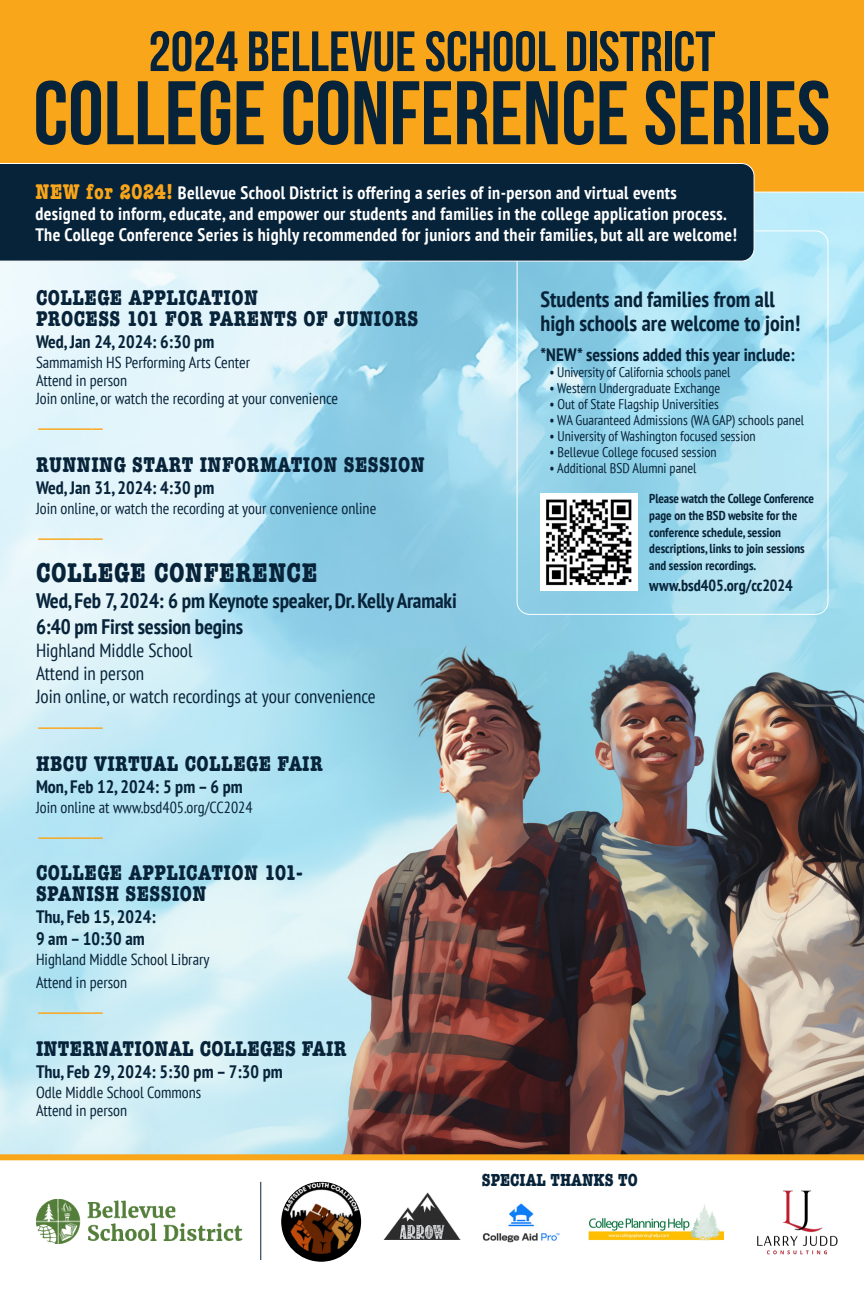
<style>
.page{position:relative;width:864px;height:1296px;background:#fff}
.page>*{position:absolute;margin:0;border:0;box-sizing:border-box;transform-origin:0 0}
.t1{font:700 90px "Bebas Neue";color:#072339}
.t2{font:700 56.6px "Bebas Neue";color:#072339}
.t3{font:700 condensed 28px "American Typewriter";letter-spacing:.02em;color:#072339}
.t4{font:condensed 23px "PT Sans";color:#faa61a}
.t5{font:700 condensed 22px/21px "American Typewriter";letter-spacing:.02em;color:#072339}
.t6{font:700 condensed 22px/24px "PT Sans";color:#072339}
.t7{font:700 condensed 21px/26px "PT Sans";letter-spacing:-.01em;color:#072339}
.t8{font:condensed 19px/23px "PT Sans";color:#072339}
.t9{font:700 condensed 18px/21px "PT Sans";letter-spacing:.02em;color:#fff}
.t10{font:700 condensed 18px/22px "PT Sans";color:#072339}
.t11{font:700 condensed 18px "American Typewriter";color:#072339}
.t12{font:condensed 16px/18px "PT Sans";color:#072339}
.t13{font:700 condensed 16px "PT Sans";color:#072339}
.t14{font:condensed 14px "PT Sans";color:#072339}
.t15{font:700 condensed 13px/16.8px "PT Sans";color:#072339}
.s1{font-family:"American Typewriter";font-size:22px;color:#faa61a}
</style>
<div class="page">
<img style="left:0;top:193px;width:864px;height:961px">
<div style="left:0;top:0;width:864px;height:193px;background:#faa61a"></div>
<svg style="left:0;top:1154px;width:864px;height:108px"></svg>
<img style="left:36px;top:1200px;width:206px;height:44px">
<img style="left:383px;top:1192px;width:77px;height:48px">
<img style="left:751px;top:1188px;width:92px;height:68px">
<img style="left:482px;top:1193px;width:77px;height:59px">
<img style="left:584px;top:1205px;width:140px;height:36px">
<img style="left:281px;top:1182px;width:80px;height:80px;border-radius:40px">
<div style="left:540px;top:493px;width:98px;height:98px;background:#fff"></div>
<img style="left:546px;top:499px;width:86px;height:87px">
<div style="left:0;top:163px;width:755px;height:99px;background:#072339"></div>
<hr style="left:261px;top:1182px;width:1px;height:78px;background:#072339">
<h2 class="t2" style="left:148px;top:20px;width:569px">2024 BELLEVUE SCHOOL DISTRICT</h2>
<h1 class="t1" style="left:33px;top:64px;width:799px">COLLEGE CONFERENCE SERIES</h1>
<p class="t9" style="left:35px;top:182px;width:703px"><span class="s1">NEW for 2024!</span> Bellevue School District is offering a series of in-person and virtual events designed to inform, educate, and empower our students and families in the college application process.<br>The College Conference Series is highly recommended for juniors and their families, but all are welcome!</p>
<h3 class="t5" style="left:36px;top:287px;width:384px">COLLEGE APPLICATION<br>PROCESS 101 FOR PARENTS OF JUNIORS</h3>
<p class="t10" style="left:36px;top:330px;width:180px">Wed, Jan 24, 2024: 6:30 pm</p>
<p class="t12" style="left:36px;top:353px;width:304px">Sammamish HS Performing Arts Center<br>Attend in person<br>Join online, or watch the recording at your convenience</p>
<h3 class="t4" style="left:36px;top:413px;width:70px">——————</h3>
<h3 class="t5" style="left:36px;top:454px;width:390px">RUNNING START INFORMATION SESSION</h3>
<p class="t10" style="left:36px;top:476px;width:180px">Wed, Jan 31, 2024: 4:30 pm</p>
<p class="t12" style="left:36px;top:499px;width:342px">Join online, or watch the recording at your convenience online</p>
<h3 class="t4" style="left:36px;top:523px;width:70px">——————</h3>
<h3 class="t3" style="left:36px;top:550px;width:283px">COLLEGE CONFERENCE</h3>
<h3 class="t7" style="left:36px;top:587px;width:422px">Wed, Feb 7, 2024: 6 pm Keynote speaker, Dr. Kelly Aramaki<br>6:40 pm First session begins</h3>
<p class="t8" style="left:36px;top:638px;width:341px">Highland Middle School<br>Attend in person<br>Join online, or watch recordings at your convenience</p>
<h3 class="t4" style="left:36px;top:712px;width:70px">——————</h3>
<h3 class="t5" style="left:36px;top:752px;width:288px">HBCU VIRTUAL COLLEGE FAIR</h3>
<p class="t10" style="left:36px;top:775px;width:208px">Mon, Feb 12, 2024: 5 pm – 6 pm</p>
<p class="t12" style="left:36px;top:798px;width:218px">Join online at www.bsd405.org/CC2024</p>
<h3 class="t4" style="left:36px;top:822px;width:70px">——————</h3>
<h3 class="t5" style="left:36px;top:862px;width:268px">COLLEGE APPLICATION 101-<br>SPANISH SESSION</h3>
<p class="t10" style="left:36px;top:906px;width:121px">Thu, Feb 15, 2024:<br>9 am – 10:30 am</p>
<p class="t12" style="left:36px;top:948px;width:175px;line-height:23px">Highland Middle School Library<br>Attend in person</p>
<h3 class="t4" style="left:36px;top:998px;width:70px">——————</h3>
<h3 class="t5" style="left:36px;top:1038px;width:312px">INTERNATIONAL COLLEGES FAIR</h3>
<p class="t10" style="left:36px;top:1061px;width:248px">Thu, Feb 29, 2024: 5:30 pm – 7:30 pm</p>
<p class="t12" style="left:36px;top:1083px;width:167px">Odle Middle School Commons<br>Attend in person</p>
<h3 class="t6" style="left:540px;top:286px;width:261px">Students and families from all high schools are welcome to join!</h3>
<p class="t10" style="left:540px;top:343px;width:256px">*NEW* sessions added this year include:</p>
<p class="t14" style="left:550px;top:363px;width:183px">• University of California schools panel</p>
<p class="t14" style="left:550px;top:379px;width:172px">• Western Undergraduate Exchange</p>
<p class="t14" style="left:550px;top:395px;width:171px">• Out of State Flagship Universities</p>
<p class="t14" style="left:550px;top:411px;width:256px">• WA Guaranteed Admissions (WA GAP) schools panel</p>
<p class="t14" style="left:550px;top:427px;width:208px">• University of Washington focused session</p>
<p class="t14" style="left:550px;top:443px;width:169px">• Bellevue College focused session</p>
<p class="t14" style="left:550px;top:459px;width:148px">• Additional BSD Alumni panel</p>
<p class="t15" style="left:649px;top:490px;width:166px">Please watch the College Conference page on the BSD website for the conference schedule, session descriptions, links to join sessions and session recordings.</p>
<p class="t13" style="left:649px;top:575px;width:145px">www.bsd405.org/cc2024</p>
<p class="t11" style="left:482px;top:1166px;width:157px">SPECIAL THANKS TO</p>
</div>
